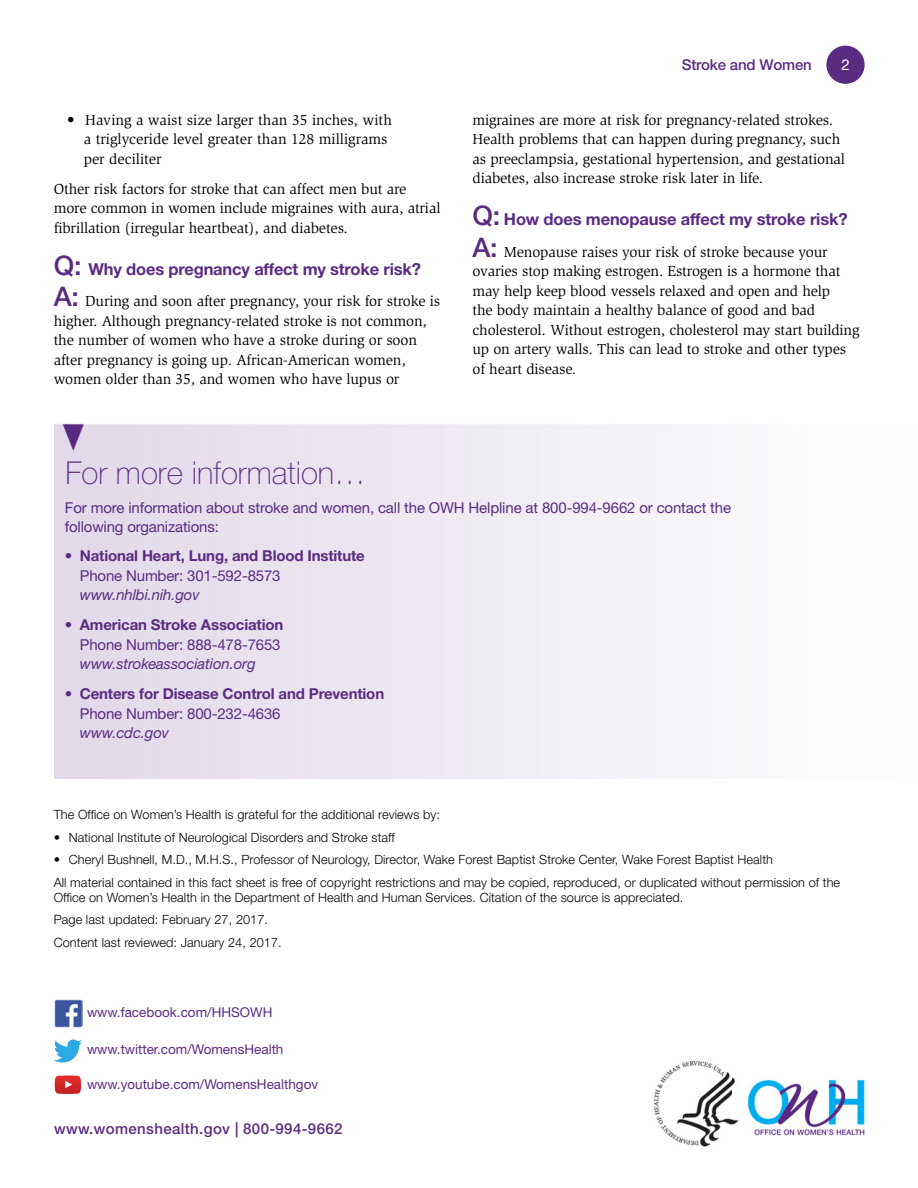
<style>
.page{position:relative;width:918px;height:1188px;background:#fff}
.page>*{position:absolute;margin:0;border:0;box-sizing:border-box;transform-origin:0 0}
.t1{font:100 31.5px "Helvetica Neue LT Std";color:#5b2b82}
.t2{font:700 16.5px "Helvetica Neue LT Std";letter-spacing:-.01em;color:#5b2b82}
.t3{font:15px/19.5px "Slimbach Std";letter-spacing:-.01em;color:#000}
.t4{font:15px/19.5px "Helvetica Neue LT Std";letter-spacing:-.01em;color:#5b2b82}
.t5{font:700 15px/19.5px "Helvetica Neue LT Std";letter-spacing:-.01em;color:#5b2b82}
.t6{font:500 15px "Helvetica Neue LT Std";letter-spacing:.025em;color:#5b2b82}
.t7{font:500 15px "Helvetica Neue LT Std";letter-spacing:-.01em;color:#5b2b82}
.t8{font:15px "Helvetica Neue LT Std";color:#fff}
.t9{font:13.5px "Helvetica Neue LT Std";color:#5b2b82}
.t10{font:300 12.75px/15px "Helvetica Neue LT Std";letter-spacing:.005em;color:#000}
.s1{font-weight:500;font-size:27px}
.s2{font-family:"Helvetica Neue LT Std";font-weight:500;font-size:27px;color:#5b2b82}
.s3{font-weight:400}
.s4{font-weight:400;font-style:italic}
.s5{font-weight:700}
.s6{font-style:italic}
</style>
<div class="page">
<img style="left:54px;top:423px;width:638px;height:355px">
<div style="left:826px;top:46px;width:39px;height:38px;background:#5b2b82;border-radius:50%"></div>
<img style="left:54px;top:999px;width:28px;height:29px">
<svg style="left:54px;top:1040px;width:28px;height:23px"></svg>
<svg style="left:55px;top:1076px;width:26px;height:18px"></svg>
<img style="left:653px;top:1060px;width:86px;height:87px">
<img style="left:747px;top:1079px;width:118px;height:57px">
<p class="t3" style="left:84px;top:110px;width:310px;text-indent:-16px">• Having a waist size larger than 35 inches, with a triglyceride level greater than 128 milligrams per deciliter</p>
<p class="t3" style="left:54px;top:179px;width:388px">Other risk factors for stroke that can affect men but are more common in women include migraines with aura, atrial fibrillation (irregular heartbeat), and diabetes.</p>
<h3 class="t2" style="left:54px;top:259px;width:369px"><span class="s1">Q:</span> Why does pregnancy affect my stroke risk?</h3>
<p class="t3" style="left:54px;top:292px;width:388px"><span class="s2">A:</span> During and soon after pregnancy, your risk for stroke is higher. Although pregnancy-related stroke is not common, the number of women who have a stroke during or soon after pregnancy is going up. African-American women, women older than 35, and women who have lupus or</p>
<p class="t7" style="left:682px;top:56px;width:132px">Stroke and Women</p>
<p class="t8" style="left:841px;top:56px;width:10px">2</p>
<p class="t3" style="left:472px;top:110px;width:374px">migraines are more at risk for pregnancy-related strokes.<br>Health problems that can happen during pregnancy, such as preeclampsia, gestational hypertension, and gestational diabetes, also increase stroke risk later in life.</p>
<h3 class="t2" style="left:472px;top:209px;width:377px"><span class="s1">Q:</span> How does menopause affect my stroke risk?</h3>
<p class="t3" style="left:472px;top:242px;width:389px"><span class="s2">A:</span> Menopause raises your risk of stroke because your ovaries stop making estrogen. Estrogen is a hormone that may help keep blood vessels relaxed and open and help<br>the body maintain a healthy balance of good and bad cholesterol. Without estrogen, cholesterol may start building up on artery walls. This can lead to stroke and other types of heart disease.</p>
<h2 class="t1" style="left:65px;top:455px;width:302px">For more information…</h2>
<p class="t4" style="left:65px;top:498px;width:668px">For more information about stroke and women, call the OWH Helpline at 800-994-9662 or contact the following organizations:</p>
<p class="t5" style="left:80px;top:546px;width:287px;text-indent:-15px"><span class="s3">•</span> National Heart, Lung, and Blood Institute<br><span class="s3">Phone Number: 301-592-8573 </span><span class="s4">www.nhlbi.nih.gov</span></p>
<p class="t4" style="left:80px;top:615px;width:205px;text-indent:-15px">• <span class="s5">American Stroke Association<br></span>Phone Number: 888-478-7653 <span class="s6">www.strokeassociation.org</span></p>
<p class="t5" style="left:80px;top:684px;width:306px;text-indent:-15px"><span class="s3">•</span> Centers for Disease Control and Prevention<br><span class="s3">Phone Number: 800-232-4636<br></span><span class="s4">www.cdc.gov</span></p>
<p class="t10" style="left:54px;top:807px;width:388px">The Office on Women’s Health is grateful for the additional reviews by:</p>
<p class="t10" style="left:54px;top:829px;width:342px">• National Institute of Neurological Disorders and Stroke staff</p>
<p class="t10" style="left:54px;top:852px;width:721px">• Cheryl Bushnell, M.D., M.H.S., Professor of Neurology, Director, Wake Forest Baptist Stroke Center, Wake Forest Baptist Health</p>
<p class="t10" style="left:54px;top:874px;width:788px">All material contained in this fact sheet is free of copyright restrictions and may be copied, reproduced, or duplicated without permission of the<br>Office on Women’s Health in the Department of Health and Human Services. Citation of the source is appreciated.</p>
<p class="t10" style="left:54px;top:912px;width:216px">Page last updated: February 27, 2017.</p>
<p class="t10" style="left:54px;top:934px;width:230px">Content last reviewed: January 24, 2017.</p>
<p class="t9" style="left:87px;top:1004px;width:187px">www.facebook.com/HHSOWH</p>
<p class="t9" style="left:87px;top:1042px;width:198px">www.twitter.com/WomensHealth</p>
<p class="t9" style="left:87px;top:1076px;width:233px">www.youtube.com/WomensHealthgov</p>
<p class="t6" style="left:54px;top:1119px;width:290px">www.womenshealth.gov | 800-994-9662</p>
</div>
